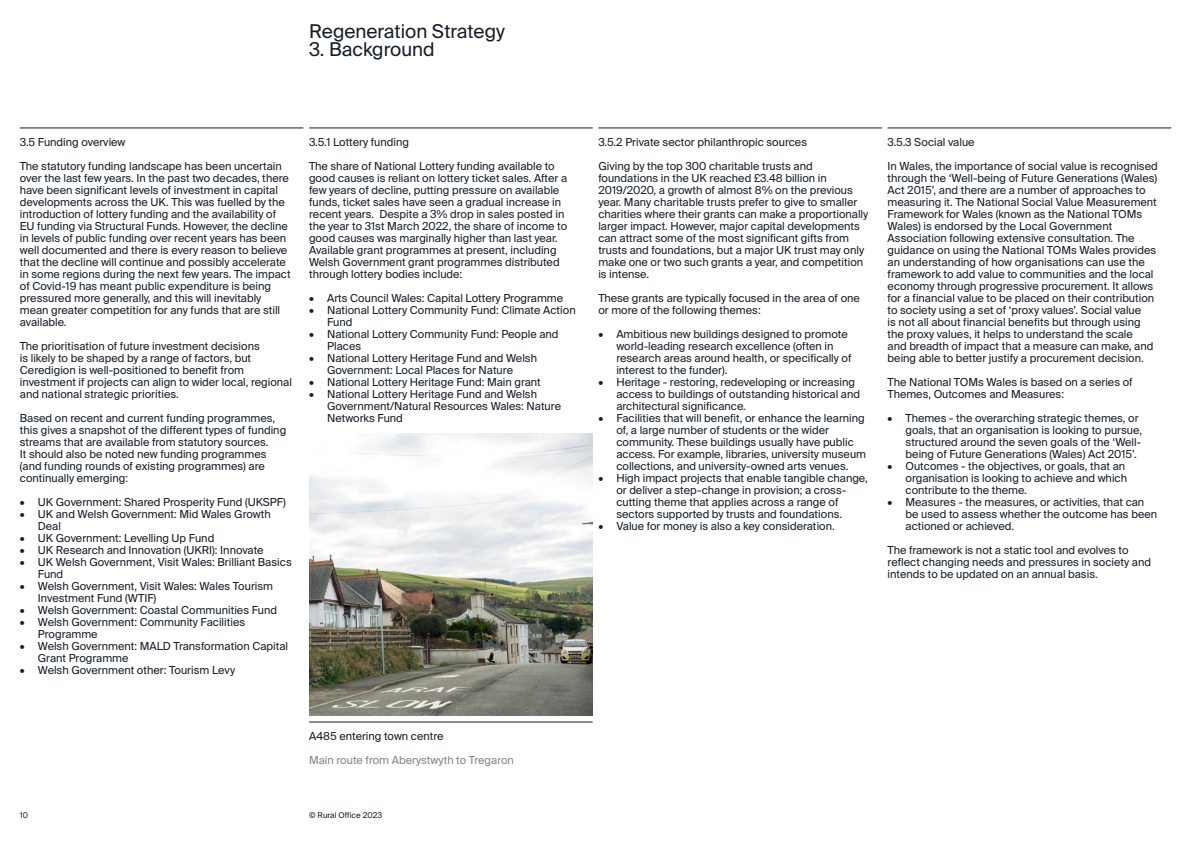
<style>
.page{position:relative;width:1191px;height:842px;background:#fff}
.page>*{position:absolute;margin:0;border:0;box-sizing:border-box;transform-origin:0 0}
.t1{font:19px "Suisse Intl";color:#161e28}
.RO_Suisse_Int_l_Body{font:11px/12px "Suisse Intl";color:#161e28}
.RO_Suisse_Int_l_Body-2{font:11px "Suisse Intl";color:#82858c}
.t2{font:8px "Suisse Intl";color:#161e28}
</style>
<div class="page">
<hr style="left:20px;top:128px;width:283px;height:1px;background:#161e28">
<hr style="left:309px;top:128px;width:283px;height:1px;background:#161e28">
<hr style="left:598px;top:128px;width:284px;height:1px;background:#161e28">
<hr style="left:887px;top:128px;width:284px;height:1px;background:#161e28">
<img style="left:309px;top:434px;width:283px;height:282px">
<hr style="left:309px;top:722px;width:283px;height:1px;background:#161e28">
<h1 class="t1" style="left:309px;top:20px;width:197px">Regeneration Strategy</h1>
<h1 class="t1" style="left:309px;top:38px;width:127px">3. Background</h1>
<p class="RO_Suisse_Int_l_Body" style="left:20px;top:136px;width:107px">3.5 Funding overview</p>
<p class="RO_Suisse_Int_l_Body" style="left:20px;top:160px;width:272px">The statutory funding landscape has been uncertain over the last few years. In the past two decades, there have been significant levels of investment in capital developments across the UK. This was fuelled by the introduction of lottery funding and the availability of EU funding via Structural Funds. However, the decline in levels of public funding over recent years has been well documented and there is every reason to believe that the decline will continue and possibly accelerate in some regions during the next few years. The impact of Covid-19 has meant public expenditure is being pressured more generally, and this will inevitably mean greater competition for any funds that are still available.</p>
<p class="RO_Suisse_Int_l_Body" style="left:20px;top:340px;width:274px">The prioritisation of future investment decisions<br>is likely to be shaped by a range of factors, but Ceredigion is well-positioned to benefit from investment if projects can align to wider local, regional and national strategic priorities.</p>
<p class="RO_Suisse_Int_l_Body" style="left:20px;top:412px;width:268px">Based on recent and current funding programmes, this gives a snapshot of the different types of funding streams that are available from statutory sources.<br>It should also be noted new funding programmes (and funding rounds of existing programmes) are continually emerging:</p>
<p class="RO_Suisse_Int_l_Body" style="left:20px;top:496px;width:267px">• UK Government: Shared Prosperity Fund (UKSPF)</p>
<p class="RO_Suisse_Int_l_Body" style="left:38px;top:508px;width:234px;text-indent:-18px">• UK and Welsh Government: Mid Wales Growth<br>Deal</p>
<p class="RO_Suisse_Int_l_Body" style="left:20px;top:532px;width:196px">• UK Government: Levelling Up Fund</p>
<p class="RO_Suisse_Int_l_Body" style="left:20px;top:544px;width:245px">• UK Research and Innovation (UKRI): Innovate</p>
<p class="RO_Suisse_Int_l_Body" style="left:38px;top:556px;width:255px;text-indent:-18px">• UK Welsh Government, Visit Wales: Brilliant Basics<br>Fund</p>
<p class="RO_Suisse_Int_l_Body" style="left:38px;top:580px;width:237px;text-indent:-18px">• Welsh Government, Visit Wales: Wales Tourism<br>Investment Fund (WTIF)</p>
<p class="RO_Suisse_Int_l_Body" style="left:20px;top:604px;width:259px">• Welsh Government: Coastal Communities Fund</p>
<p class="RO_Suisse_Int_l_Body" style="left:38px;top:616px;width:209px;text-indent:-18px">• Welsh Government: Community Facilities<br>Programme</p>
<p class="RO_Suisse_Int_l_Body" style="left:38px;top:640px;width:252px;text-indent:-18px">• Welsh Government: MALD Transformation Capital<br>Grant Programme</p>
<p class="RO_Suisse_Int_l_Body" style="left:20px;top:664px;width:217px">• Welsh Government other: Tourism Levy</p>
<p class="RO_Suisse_Int_l_Body" style="left:309px;top:136px;width:101px">3.5.1 Lottery funding</p>
<p class="RO_Suisse_Int_l_Body" style="left:309px;top:160px;width:260px">The share of National Lottery funding available to good causes is reliant on lottery ticket sales. After a few years of decline, putting pressure on available funds, ticket sales have seen a gradual increase in recent years. Despite a 3% drop in sales posted in the year to 31st March 2022, the share of income to good causes was marginally higher than last year.<br>Available grant programmes at present, including Welsh Government grant programmes distributed through lottery bodies include:</p>
<p class="RO_Suisse_Int_l_Body" style="left:309px;top:292px;width:256px">• Arts Council Wales: Capital Lottery Programme</p>
<p class="RO_Suisse_Int_l_Body" style="left:327px;top:304px;width:250px;text-indent:-18px">• National Lottery Community Fund: Climate Action<br>Fund</p>
<p class="RO_Suisse_Int_l_Body" style="left:327px;top:328px;width:233px;text-indent:-18px">• National Lottery Community Fund: People and<br>Places</p>
<p class="RO_Suisse_Int_l_Body" style="left:309px;top:352px;width:229px;text-align:center">• National Lottery Heritage Fund and Welsh<br>Government: Local Places for Nature</p>
<p class="RO_Suisse_Int_l_Body" style="left:309px;top:376px;width:233px">• National Lottery Heritage Fund: Main grant</p>
<p class="RO_Suisse_Int_l_Body" style="left:327px;top:388px;width:235px;text-indent:-18px">• National Lottery Heritage Fund and Welsh<br>Government/Natural Resources Wales: Nature<br>Networks Fund</p>
<p class="RO_Suisse_Int_l_Body" style="left:309px;top:730px;width:136px">A485 entering town centre</p>
<p class="RO_Suisse_Int_l_Body-2" style="left:309px;top:754px;width:206px">Main route from Aberystwyth to Tregaron</p>
<p class="t2" style="left:20px;top:810px;width:10px">10</p>
<p class="t2" style="left:309px;top:810px;width:75px">© Rural Office 2023</p>
<p class="RO_Suisse_Int_l_Body" style="left:598px;top:136px;width:210px">3.5.2 Private sector philanthropic sources</p>
<p class="RO_Suisse_Int_l_Body" style="left:598px;top:160px;width:271px">Giving by the top 300 charitable trusts and foundations in the UK reached £3.48 billion in 2019/2020, a growth of almost 8% on the previous year. Many charitable trusts prefer to give to smaller charities where their grants can make a proportionally larger impact. However, major capital developments can attract some of the most significant gifts from trusts and foundations, but a major UK trust may only make one or two such grants a year, and competition is intense.</p>
<p class="RO_Suisse_Int_l_Body" style="left:598px;top:292px;width:263px">These grants are typically focused in the area of one or more of the following themes:</p>
<p class="RO_Suisse_Int_l_Body" style="left:616px;top:328px;width:237px;text-indent:-18px">• Ambitious new buildings designed to promote world-leading research excellence (often in research areas around health, or specifically of interest to the funder).</p>
<p class="RO_Suisse_Int_l_Body" style="left:616px;top:376px;width:245px;text-indent:-18px">• Heritage - restoring, redeveloping or increasing access to buildings of outstanding historical and architectural significance.</p>
<p class="RO_Suisse_Int_l_Body" style="left:616px;top:412px;width:251px;text-indent:-18px">• Facilities that will benefit, or enhance the learning of, a large number of students or the wider community. These buildings usually have public access. For example, libraries, university museum collections, and university-owned arts venues.</p>
<p class="RO_Suisse_Int_l_Body" style="left:616px;top:472px;width:253px;text-indent:-18px">• High impact projects that enable tangible change, or deliver a step-change in provision; a cross&shy;cutting theme that applies across a range of sectors supported by trusts and foundations.</p>
<p class="RO_Suisse_Int_l_Body" style="left:598px;top:520px;width:238px">• Value for money is also a key consideration.</p>
<p class="RO_Suisse_Int_l_Body" style="left:887px;top:136px;width:89px">3.5.3 Social value</p>
<p class="RO_Suisse_Int_l_Body" style="left:887px;top:160px;width:272px">In Wales, the importance of social value is recognised through the ‘Well-being of Future Generations (Wales)<br>Act 2015’, and there are a number of approaches to measuring it. The National Social Value Measurement Framework for Wales (known as the National TOMs Wales) is endorsed by the Local Government Association following extensive consultation. The guidance on using the National TOMs Wales provides an understanding of how organisations can use the framework to add value to communities and the local economy through progressive procurement. It allows for a financial value to be placed on their contribution to society using a set of ‘proxy values’. Social value<br>is not all about financial benefits but through using the proxy values, it helps to understand the scale<br>and breadth of impact that a measure can make, and being able to better justify a procurement decision.</p>
<p class="RO_Suisse_Int_l_Body" style="left:887px;top:376px;width:247px">The National TOMs Wales is based on a series of<br>Themes, Outcomes and Measures:</p>
<p class="RO_Suisse_Int_l_Body" style="left:905px;top:412px;width:238px;text-indent:-18px">• Themes - the overarching strategic themes, or goals, that an organisation is looking to pursue, structured around the seven goals of the ‘Well&shy;being of Future Generations (Wales) Act 2015’.</p>
<p class="RO_Suisse_Int_l_Body" style="left:905px;top:460px;width:223px;text-indent:-18px">• Outcomes - the objectives, or goals, that an organisation is looking to achieve and which contribute to the theme.</p>
<p class="RO_Suisse_Int_l_Body" style="left:905px;top:496px;width:253px;text-indent:-18px">• Measures - the measures, or activities, that can be used to assess whether the outcome has been actioned or achieved.</p>
<p class="RO_Suisse_Int_l_Body" style="left:887px;top:544px;width:265px">The framework is not a static tool and evolves to reflect changing needs and pressures in society and intends to be updated on an annual basis.</p>
</div>
